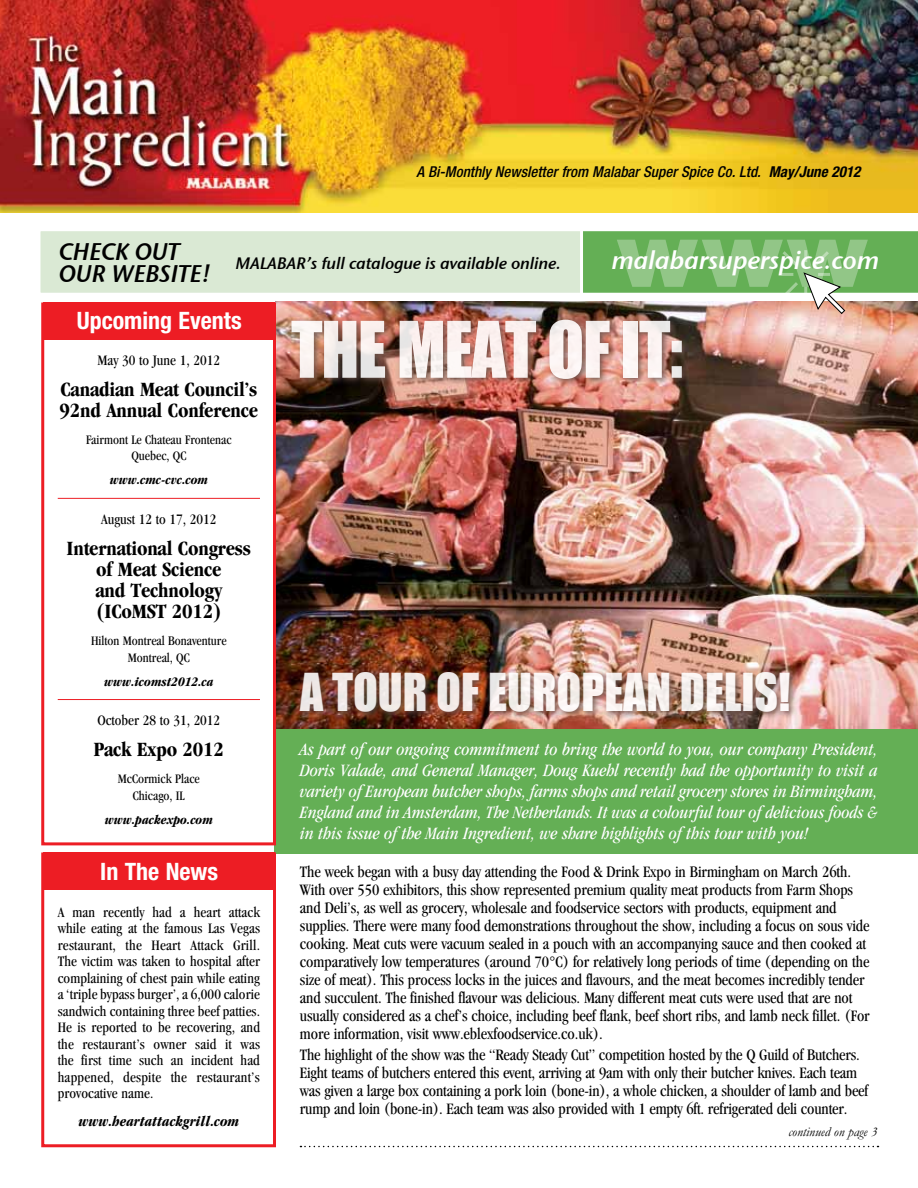
<style>
.page{position:relative;width:918px;height:1188px;background:#fff}
.page>*{position:absolute;margin:0;border:0;box-sizing:border-box;transform-origin:0 0}
.t1{font:900 90px "Helvetica";color:#fff}
.t2{font:72px "Impact";letter-spacing:-.02em;color:#fff;scale:.95 1}
.t3{font:48px "Impact";color:#fff;scale:.95 1}
.t4{font:25.5px "Stone Sans Sem ITCTT Semi Ita";letter-spacing:-.01em;color:#fff}
.t5{font:700 condensed 24px "Helvetica Neue";color:#fff}
.t6{font:24px/22.5px "Stone Sans Sem ITCTT Semi Ita";letter-spacing:-.01em;color:#000}
.t7{font:700 condensed 21px/21px "Garamond";letter-spacing:-.01em;color:#000}
.t8{font:italic condensed 18px/21px "Garamond";color:#fff;text-align:justify}
.t9{font:condensed 16.5px/18px "Garamond";letter-spacing:-.005em;color:#000}
.t10{font:16.5px "Stone Sans Sem ITCTT Semi Ita";letter-spacing:-.01em;color:#000}
.t11{font:condensed 15px/16.5px "Garamond";letter-spacing:.005em;color:#000;text-align:justify}
.t12{font:italic 500 condensed 15px "Helvetica Neue";color:#000}
.t13{font:italic 700 condensed 15px "Garamond";color:#000}
.t14{font:condensed 13.5px/16.5px "Garamond";color:#000;text-align:center}
.t15{font:italic 700 condensed 13.5px "Garamond";color:#000}
.t16{font:italic 13.5px "Garamond";color:#000}
.s1{font-weight:700}
</style>
<div class="page">
<div style="left:274px;top:729px;width:644px;height:124px;background:#64af55"></div>
<img style="left:276px;top:302px;width:642px;height:427px">
<img style="left:287px;top:316px;width:403px;height:71px">
<svg style="left:300px;top:1146px;width:579px;height:1px"></svg>
<img style="left:0;top:0;width:918px;height:213px">
<div style="left:41px;top:303px;width:235px;height:542px;background:#fff;border:3px solid #ed1d24"></div>
<div style="left:41px;top:852px;width:235px;height:295px;background:#fff;border:3px solid #ed1d24"></div>
<hr style="left:58px;top:498px;width:202px;height:1px;background:#ed1d24">
<hr style="left:58px;top:699px;width:202px;height:1px;background:#ed1d24">
<div style="left:44px;top:302px;width:231px;height:38px;background:#ed1d24"></div>
<div style="left:44px;top:852px;width:231px;height:38px;background:#ed1d24"></div>
<div style="left:40px;top:231px;width:540px;height:62px;background:#dae9d4"></div>
<svg style="left:580px;top:231px;width:338px;height:84px;background:#82b16f"></svg>
<img style="left:296px;top:669px;width:502px;height:51px">
<h3 class="t6" style="left:59px;top:239px;width:154px">Check out our website!</h3>
<p class="t12" style="left:416px;top:163px;width:445px">A Bi-Monthly Newsletter from Malabar Super Spice Co. Ltd. <span class="s1">May/June 2012</span></p>
<h1 class="t1" style="left:615px;top:196px;width:256px">www</h1>
<p class="t10" style="left:236px;top:250px;width:327px">Malabar’s full catalogue is available online.</p>
<h3 class="t4" style="left:611px;top:240px;width:269px">malabarsuperspice.com</h3>
<h3 class="t5" style="left:77px;top:306px;width:166px">Upcoming Events</h3>
<p class="t11" style="left:98px;top:352px;width:124px">May 30 to June 1, 2012</p>
<p class="t7" style="left:60px;top:378px;width:200px">Canadian Meat Council’s<br>92nd Annual Conference</p>
<p class="t14" style="left:86px;top:431px;width:147px">Fairmont Le Chateau Frontenac<br>Quebec, QC</p>
<p class="t15" style="left:110px;top:472px;width:100px">www.cmc-cvc.com</p>
<p class="t11" style="left:101px;top:511px;width:117px">August 12 to 17, 2012</p>
<p class="t7" style="left:67px;top:538px;width:186px;text-align:center">International Congress of Meat Science<br>and Technology (ICoMST 2012)</p>
<p class="t14" style="left:91px;top:632px;width:137px">Hilton Montreal Bonaventure<br>Montreal, QC</p>
<p class="t15" style="left:104px;top:674px;width:111px">www.icomst2012.ca</p>
<p class="t11" style="left:97px;top:712px;width:124px">October 28 to 31, 2012</p>
<p class="t7" style="left:94px;top:739px;width:132px">Pack Expo 2012</p>
<p class="t14" style="left:118px;top:771px;width:84px">McCormick Place<br>Chicago, IL</p>
<p class="t15" style="left:105px;top:812px;width:110px">www.packexpo.com</p>
<h3 class="t5" style="left:100px;top:856px;width:119px">In The News</h3>
<p class="t11" style="left:58px;top:903px;width:204px">A man recently had a heart attack while eating at the famous Las Vegas restaurant, the Heart Attack Grill.<br>The victim was taken to hospital after complaining of chest pain while eating a ‘triple bypass burger’, a 6,000 calorie sandwich containing three beef patties.<br>He is reported to be recovering, and the restaurant’s owner said it was the first time such an incident had happened, despite the restaurant’s provocative name.</p>
<p class="t13" style="left:78px;top:1112px;width:162px">www.heartattackgrill.com</p>
<h2 class="t2" style="left:291px;top:294px;width:414px">THE MEAT OF IT:</h2>
<h3 class="t3" style="left:300px;top:655px;width:518px">A TOUR OF EUROPEAN DELIS!</h3>
<p class="t8" style="left:300px;top:739px;width:579px">As part of our ongoing commitment to bring the world to you, our company President, Doris Valade, and General Manager, Doug Kuehl recently had the opportunity to visit a variety of European butcher shops, farms shops and retail grocery stores in Birmingham, England and in Amsterdam, The Netherlands. It was a colourful tour of delicious foods &amp; in this issue of the Main Ingredient, we share highlights of this tour with you!</p>
<p class="t9" style="left:300px;top:863px;width:571px">The week began with a busy day attending the Food &amp; Drink Expo in Birmingham on March 26th.<br>With over 550 exhibitors, this show represented premium quality meat products from Farm Shops and Deli’s, as well as grocery, wholesale and foodservice sectors with products, equipment and supplies. There were many food demonstrations throughout the show, including a focus on sous vide cooking. Meat cuts were vacuum sealed in a pouch with an accompanying sauce and then cooked at comparatively low temperatures (around 70°C) for relatively long periods of time (depending on the size of meat). This process locks in the juices and flavours, and the meat becomes incredibly tender and succulent. The finished flavour was delicious. Many different meat cuts were used that are not usually considered as a chef’s choice, including beef flank, beef short ribs, and lamb neck fillet. (For more information, visit www.eblexfoodservice.co.uk).</p>
<p class="t9" style="left:300px;top:1045px;width:570px">The highlight of the show was the “Ready Steady Cut” competition hosted by the Q Guild of Butchers.<br>Eight teams of butchers entered this event, arriving at 9am with only their butcher knives. Each team was given a large box containing a pork loin (bone-in), a whole chicken, a shoulder of lamb and beef rump and loin (bone-in). Each team was also provided with 1 empty 6ft. refrigerated deli counter.</p>
<p class="t16" style="left:789px;top:1123px;width:90px">continued on page 3</p>
</div>
